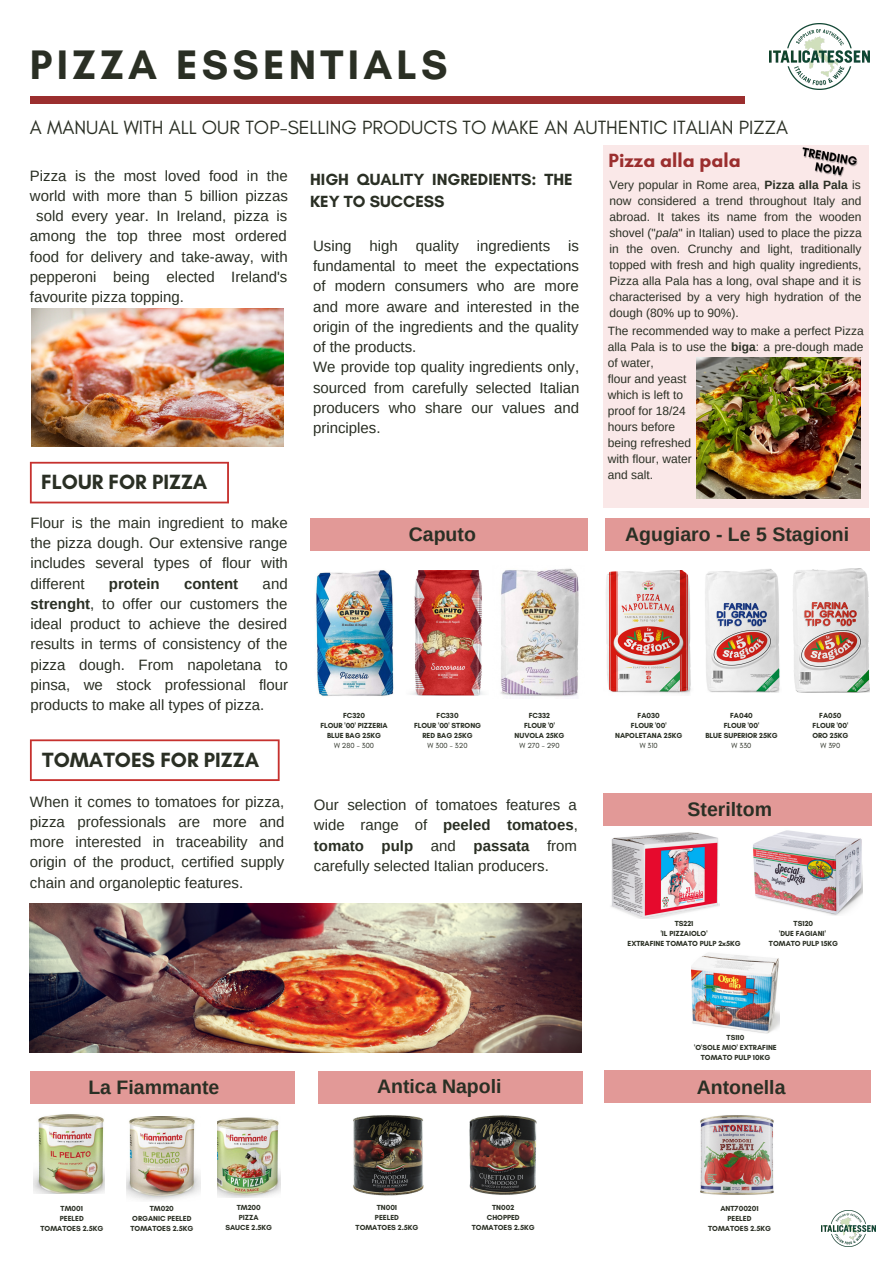
<style>
.page{position:relative;width:893px;height:1264px;background:#fff}
.page>*{position:absolute;margin:0;border:0;box-sizing:border-box;transform-origin:0 0}
.t1{font:700 42px "Glacial Indifference";letter-spacing:.1em;color:#2a2f24}
.t2{font:700 21px "Glacial Indifference";color:#2a2f24}
.t3{font:700 19.5px "Arimo";color:#2a2f24}
.t4{font:19.5px "Glacial Indifference";color:#2a2f24}
.t5{font:700 19.5px "Glacial Indifference";color:#9b2e2e}
.t6{font:700 16.5px/22.5px "Glacial Indifference";color:#2a2f24}
.t7{font:15px/20.2px "Arimo";color:#2a2f24;text-align:justify}
.t8{font:700 15px "Arimo";color:#2a2f24}
.t9{font:12px/16px "Arimo";color:#2a2f24;text-align:justify}
.t10{font:700 7.5px/10.1px "Glacial Indifference";color:#2a2f24;text-align:center}
.t11{font:7.5px "Glacial Indifference";color:#2a2f24}
.s1{font-weight:700}
.s2{font-style:italic}
</style>
<div class="page">
<div style="left:30px;top:96px;width:714px;height:8px;background:#9b2e2e"></div>
<img style="left:32px;top:308px;width:251px;height:138px">
<img style="left:316px;top:570px;width:78px;height:126px">
<img style="left:411px;top:570px;width:73px;height:125px">
<div style="left:603px;top:146px;width:265px;height:361px;background:#fae8e8"></div>
<img style="left:501px;top:568px;width:78px;height:129px">
<svg style="left:30px;top:462px;width:199px;height:41px"></svg>
<div style="left:310px;top:517px;width:278px;height:33px;background:#e29997"></div>
<svg style="left:30px;top:739px;width:249px;height:42px"></svg>
<img style="left:33px;top:1114px;width:71px;height:78px">
<img style="left:127px;top:1116px;width:74px;height:84px">
<img style="left:217px;top:1117px;width:63px;height:80px">
<img style="left:469px;top:1115px;width:68px;height:80px">
<img style="left:353px;top:1115px;width:70px;height:80px">
<img style="left:753px;top:830px;width:109px;height:85px">
<img style="left:611px;top:832px;width:108px;height:86px">
<img style="left:691px;top:953px;width:88px;height:80px">
<img style="left:700px;top:1115px;width:74px;height:80px">
<img style="left:30px;top:903px;width:551px;height:149px">
<div style="left:605px;top:517px;width:264px;height:33px;background:#e29997"></div>
<div style="left:603px;top:793px;width:268px;height:33px;background:#e29997"></div>
<div style="left:30px;top:1071px;width:264px;height:32px;background:#e29997"></div>
<div style="left:318px;top:1071px;width:264px;height:32px;background:#e29997"></div>
<div style="left:604px;top:1070px;width:267px;height:32px;background:#e29997"></div>
<img style="left:821px;top:1210px;width:54px;height:36px">
<img style="left:792px;top:568px;width:77px;height:124px">
<img style="left:705px;top:569px;width:75px;height:123px">
<img style="left:606px;top:570px;width:85px;height:124px">
<img style="left:696px;top:357px;width:164px;height:141px">
<img style="left:797px;top:145px;width:66px;height:32px">
<img style="left:769px;top:23px;width:100px;height:67px">
<h1 class="t1" style="left:30px;top:39px;width:419px">PIZZA ESSENTIALS</h1>
<h3 class="t4" style="left:30px;top:115px;width:759px">A MANUAL WITH ALL OUR TOP-SELLING PRODUCTS TO MAKE AN AUTHENTIC ITALIAN PIZZA</h3>
<p class="t7" style="left:30px;top:165px;width:259px">Pizza is the most loved food in the</p>
<p class="t7" style="left:30px;top:185px;width:259px">world with more than 5 billion pizzas</p>
<p class="t7" style="left:36px;top:206px;width:252px">sold every year. In Ireland, pizza is</p>
<p class="t7" style="left:30px;top:226px;width:258px">among the top three most ordered</p>
<p class="t7" style="left:30px;top:246px;width:259px">food for delivery and take-away, with</p>
<p class="t7" style="left:30px;top:266px;width:259px">pepperoni being elected Ireland's</p>
<p class="t7" style="left:30px;top:287px;width:156px">favourite pizza topping.</p>
<h3 class="t5" style="left:608px;top:148px;width:134px">Pizza alla pala</h3>
<p class="t6" style="left:310px;top:168px;width:264px">HIGH QUALITY INGREDIENTS: THE<br>KEY TO SUCCESS</p>
<p class="t9" style="left:609px;top:177px;width:254px">Very popular in Rome area, <span class="s1">Pizza alla Pala</span> is now considered a trend throughout Italy and abroad. It takes its name from the wooden shovel ("<span class="s2">pala</span>" in Italian) used to place the pizza in the oven. Crunchy and light, traditionally topped with fresh and high quality ingredients, Pizza alla Pala has a long, oval shape and it is characterised by a very high hydration of the dough (80% up to 90%).</p>
<p class="t9" style="left:607px;top:323px;width:257px;text-align:left">The recommended way to make a perfect Pizza alla Pala is to use the <span class="s1">biga</span>: a pre-dough made of water,<br>flour and yeast<br>which is left to<br>proof for 18/24<br>hours before<br>being refreshed<br>with flour, water<br>and salt.</p>
<p class="t7" style="left:313px;top:235px;width:268px;text-align:left">Using high quality ingredients is fundamental to meet the expectations of modern consumers who are more and more aware and interested in the origin of the ingredients and the quality of the products.<br>We provide top quality ingredients only, sourced from carefully selected Italian producers who share our values and principles.</p>
<h2 class="t2" style="left:41px;top:469px;width:168px">FLOUR FOR PIZZA</h2>
<p class="t7" style="left:30px;top:512px;width:259px">Flour is the main ingredient to make the pizza dough. Our extensive range includes several types of flour with different</p>
<p class="t7" style="left:30px;top:573px;width:259px;text-indent:232px">and <span class="s1">strenght</span>, to offer our customers the ideal product to achieve the desired results in terms of consistency of the pizza dough. From napoletana to pinsa, we stock professional flour products to make all types of pizza.</p>
<p class="t8" style="left:109px;top:575px;width:52px">protein</p>
<p class="t8" style="left:184px;top:575px;width:56px">content</p>
<h3 class="t3" style="left:409px;top:523px;width:69px">Caputo</h3>
<h3 class="t3" style="left:625px;top:523px;width:225px">Agugiaro - Le 5 Stagioni</h3>
<p class="t10" style="left:320px;top:710px;width:69px">FC320<br>FLOUR '00' PIZZERIA<br>BLUE BAG 25KG</p>
<p class="t11" style="left:334px;top:740px;width:42px">W 280 - 300</p>
<p class="t10" style="left:414px;top:710px;width:69px">FC330<br>FLOUR '00' STRONG<br>RED BAG 25KG</p>
<p class="t11" style="left:427px;top:740px;width:42px">W 300 - 320</p>
<p class="t10" style="left:514px;top:710px;width:51px">FC332<br>FLOUR '0'<br>NUVOLA 25KG</p>
<p class="t11" style="left:519px;top:740px;width:42px">W 270 - 290</p>
<p class="t10" style="left:615px;top:710px;width:69px">FA030<br>FLOUR '00'<br>NAPOLETANA 25KG</p>
<p class="t11" style="left:639px;top:740px;width:20px">W 310</p>
<p class="t10" style="left:705px;top:710px;width:74px">FA040<br>FLOUR '00'<br>BLUE SUPERIOR 25KG</p>
<p class="t11" style="left:731px;top:740px;width:21px">W 330</p>
<p class="t10" style="left:812px;top:710px;width:38px">FA050<br>FLOUR '00'<br>ORO 25KG</p>
<p class="t11" style="left:820px;top:740px;width:21px">W 390</p>
<h2 class="t2" style="left:42px;top:747px;width:218px">TOMATOES FOR PIZZA</h2>
<p class="t7" style="left:30px;top:791px;width:256px">When it comes to tomatoes for pizza, pizza professionals are more and more interested in traceability and origin of the product, certified supply chain and organoleptic features.</p>
<p class="t7" style="left:314px;top:794px;width:265px">Our selection of tomatoes features a wide range of <span class="s1">peeled tomatoes</span>, <span class="s1">tomato pulp</span> and <span class="s1">passata</span> from carefully selected Italian producers.</p>
<h3 class="t3" style="left:687px;top:798px;width:86px">Steriltom</h3>
<p class="t10" style="left:627px;top:918px;width:115px">TS221<br>'IL PIZZAIOLO'<br>EXTRAFINE TOMATO PULP 2x5KG</p>
<p class="t10" style="left:768px;top:918px;width:70px">TS120<br>'DUE FAGIANI'<br>TOMATO PULP 15KG</p>
<p class="t10" style="left:694px;top:1032px;width:84px">TS110<br>'O'SOLE MIO' EXTRAFINE<br>TOMATO PULP 10KG</p>
<h3 class="t3" style="left:88px;top:1076px;width:132px">La Fiammante</h3>
<h3 class="t3" style="left:377px;top:1075px;width:126px">Antica Napoli</h3>
<h3 class="t3" style="left:696px;top:1076px;width:90px">Antonella</h3>
<p class="t10" style="left:40px;top:1203px;width:64px">TM001<br>PEELED<br>TOMATOES 2.5KG</p>
<p class="t10" style="left:130px;top:1203px;width:64px">TM020<br>ORGANIC PEELED<br>TOMATOES 2.5KG</p>
<p class="t10" style="left:225px;top:1201px;width:48px">TM200<br>PIZZA<br>SAUCE 2.5KG</p>
<p class="t10" style="left:355px;top:1201px;width:64px">TN001<br>PEELED<br>TOMATOES 2.5KG</p>
<p class="t10" style="left:472px;top:1201px;width:64px">TN002<br>CHOPPED<br>TOMATOES 2.5KG</p>
<p class="t10" style="left:708px;top:1203px;width:64px">ANT700201<br>PEELED<br>TOMATOES 2.5KG</p>
</div>
